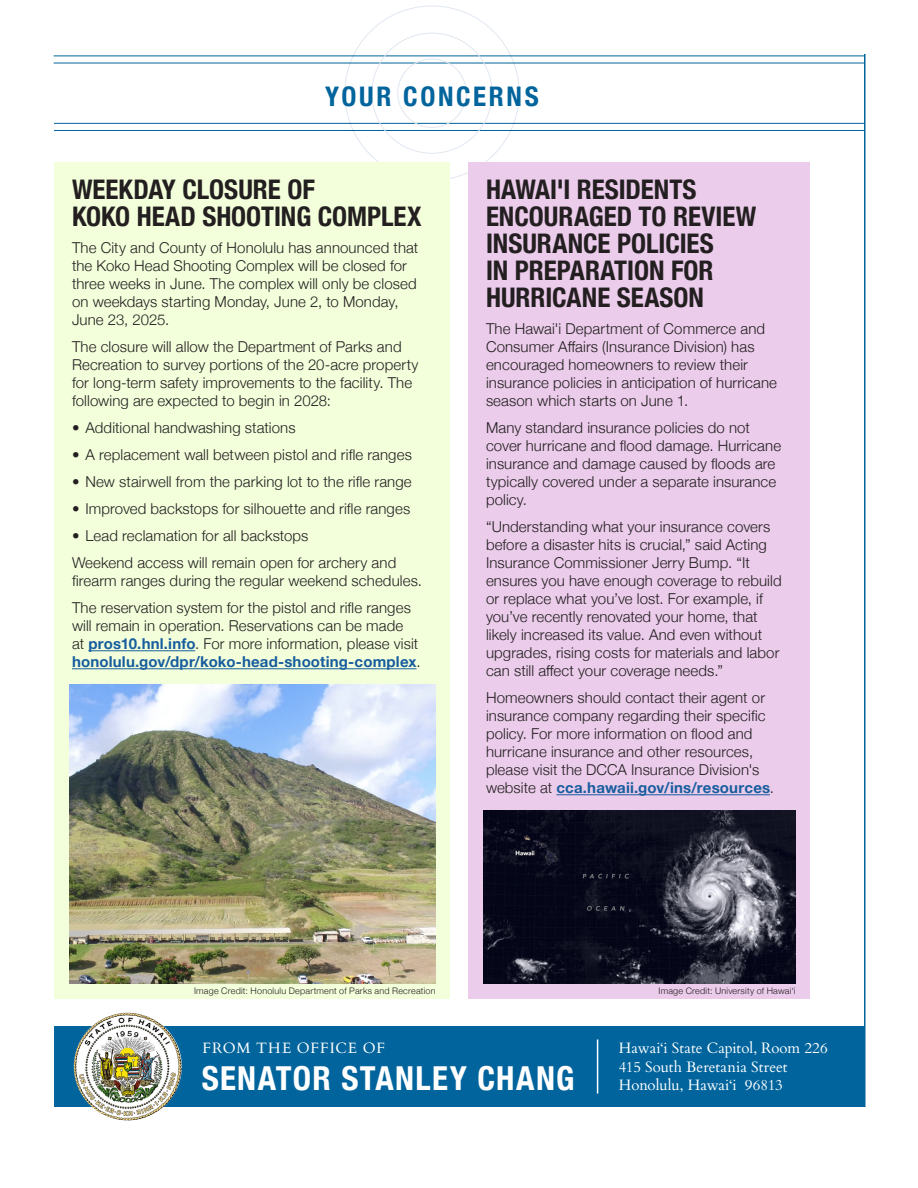
<style>
.page{position:relative;width:918px;height:1188px;background:#fff}
.page>*{position:absolute;margin:0;border:0;box-sizing:border-box;transform-origin:0 0}
.t1{font:700 condensed 33px "Helvetica Neue";letter-spacing:.04em;color:#fff}
.t2{font:700 condensed 27px/27px "Helvetica Neue";color:#231f20}
.t3{font:700 condensed 27px "Helvetica Neue";letter-spacing:.1em;color:#01649c}
.t4{font:300 15px/18px "Helvetica Neue";letter-spacing:.005em;color:#231f20}
.t5{font:15px "Cardo";letter-spacing:.005em;color:#fff}
.t6{font:15px "Cardo";letter-spacing:.06em;color:#fff}
.t7{font:300 9px "Helvetica Neue";letter-spacing:.025em;color:#231f20}
.s1{font-weight:700;color:#175d9e}
</style>
<div class="page">
<hr style="left:864px;top:54px;width:2px;height:1053px;background:#01649c">
<div style="left:54px;top:1026px;width:810px;height:81px;background:#01649c"></div>
<hr style="left:597px;top:1040px;width:1px;height:54px;background:#fff">
<img style="left:74px;top:1012px;width:108px;height:108px;border-radius:54px">
<hr style="left:54px;top:123px;width:810px;height:1px;background:#01649c">
<hr style="left:54px;top:130px;width:810px;height:1px;background:#01649c">
<hr style="left:54px;top:56px;width:810px;height:1px;background:#01649c">
<hr style="left:54px;top:63px;width:810px;height:1px;background:#01649c">
<div style="left:397px;top:58px;width:70px;height:70px;border:1px solid #e1e7f1;border-radius:50%"></div>
<div style="left:54px;top:162px;width:396px;height:837px;background:#f3ffdb"></div>
<hr style="left:88px;top:650px;width:107px;height:1px;background:#175d9e">
<hr style="left:72px;top:668px;width:345px;height:1px;background:#175d9e">
<div style="left:468px;top:162px;width:342px;height:837px;background:#ebcceb"></div>
<hr style="left:556px;top:794px;width:214px;height:1px;background:#175d9e">
<img style="left:69px;top:685px;width:366px;height:299px">
<img style="left:483px;top:811px;width:312px;height:173px">
<p class="t3" style="left:325px;top:74px;width:215px">YOUR CONCERNS</p>
<p class="t2" style="left:72px;top:174px;width:351px">WEEKDAY CLOSURE OF<br>KOKO HEAD SHOOTING COMPLEX</p>
<p class="t4" style="left:72px;top:238px;width:348px">The City and County of Honolulu has announced that the Koko Head Shooting Complex will be closed for three weeks in June. The complex will only be closed on weekdays starting Monday, June 2, to Monday, June 23, 2025.</p>
<p class="t4" style="left:72px;top:337px;width:348px">The closure will allow the Department of Parks and Recreation to survey portions of the 20-acre property for long-term safety improvements to the facility. The following are expected to begin in 2028:</p>
<p class="t4" style="left:72px;top:418px;width:225px">• Additional handwashing stations</p>
<p class="t4" style="left:72px;top:445px;width:341px">• A replacement wall between pistol and rifle ranges</p>
<p class="t4" style="left:72px;top:472px;width:341px">• New stairwell from the parking lot to the rifle range</p>
<p class="t4" style="left:72px;top:499px;width:340px">• Improved backstops for silhouette and rifle ranges</p>
<p class="t4" style="left:72px;top:526px;width:238px">• Lead reclamation for all backstops</p>
<p class="t4" style="left:72px;top:553px;width:352px">Weekend access will remain open for archery and firearm ranges during the regular weekend schedules.</p>
<p class="t4" style="left:72px;top:598px;width:350px">The reservation system for the pistol and rifle ranges will remain in operation. Reservations can be made<br>at <span class="s1">pros10.hnl.info</span>. For more information, please visit <span class="s1">honolulu.gov/dpr/koko-head-shooting-complex</span>.</p>
<p class="t2" style="left:486px;top:174px;width:272px">HAWAI'I RESIDENTS<br>ENCOURAGED TO REVIEW<br>INSURANCE POLICIES<br>IN PREPARATION FOR<br>HURRICANE SEASON</p>
<p class="t4" style="left:486px;top:319px;width:293px">The Hawai'i Department of Commerce and Consumer Affairs (Insurance Division) has encouraged homeowners to review their insurance policies in anticipation of hurricane season which starts on June 1.</p>
<p class="t4" style="left:486px;top:418px;width:297px">Many standard insurance policies do not cover hurricane and flood damage. Hurricane insurance and damage caused by floods are typically covered under a separate insurance policy.</p>
<p class="t4" style="left:486px;top:517px;width:297px">“Understanding what your insurance covers before a disaster hits is crucial,” said Acting Insurance Commissioner Jerry Bump. “It ensures you have enough coverage to rebuild or replace what you’ve lost. For example, if you’ve recently renovated your home, that likely increased its value. And even without upgrades, rising costs for materials and labor can still affect your coverage needs.”</p>
<p class="t4" style="left:486px;top:688px;width:290px">Homeowners should contact their agent or insurance company regarding their specific policy. For more information on flood and hurricane insurance and other resources, please visit the DCCA Insurance Division's website at <span class="s1">cca.hawaii.gov/ins/resources</span>.</p>
<p class="t7" style="left:194px;top:983px;width:243px">Image Credit: Honolulu Department of Parks and Recreation</p>
<p class="t7" style="left:659px;top:983px;width:139px">Image Credit: University of Hawai‘i</p>
<p class="t6" style="left:202px;top:1036px;width:184px">FROM THE OFFICE OF</p>
<p class="t1" style="left:202px;top:1051px;width:374px">SENATOR STANLEY CHANG</p>
<p class="t5" style="left:619px;top:1036px;width:211px">Hawai‘i State Capitol, Room 226</p>
<p class="t5" style="left:619px;top:1055px;width:170px">415 South Beretania Street</p>
<p class="t5" style="left:619px;top:1073px;width:166px">Honolulu, Hawai‘i 96813</p>
</div>
